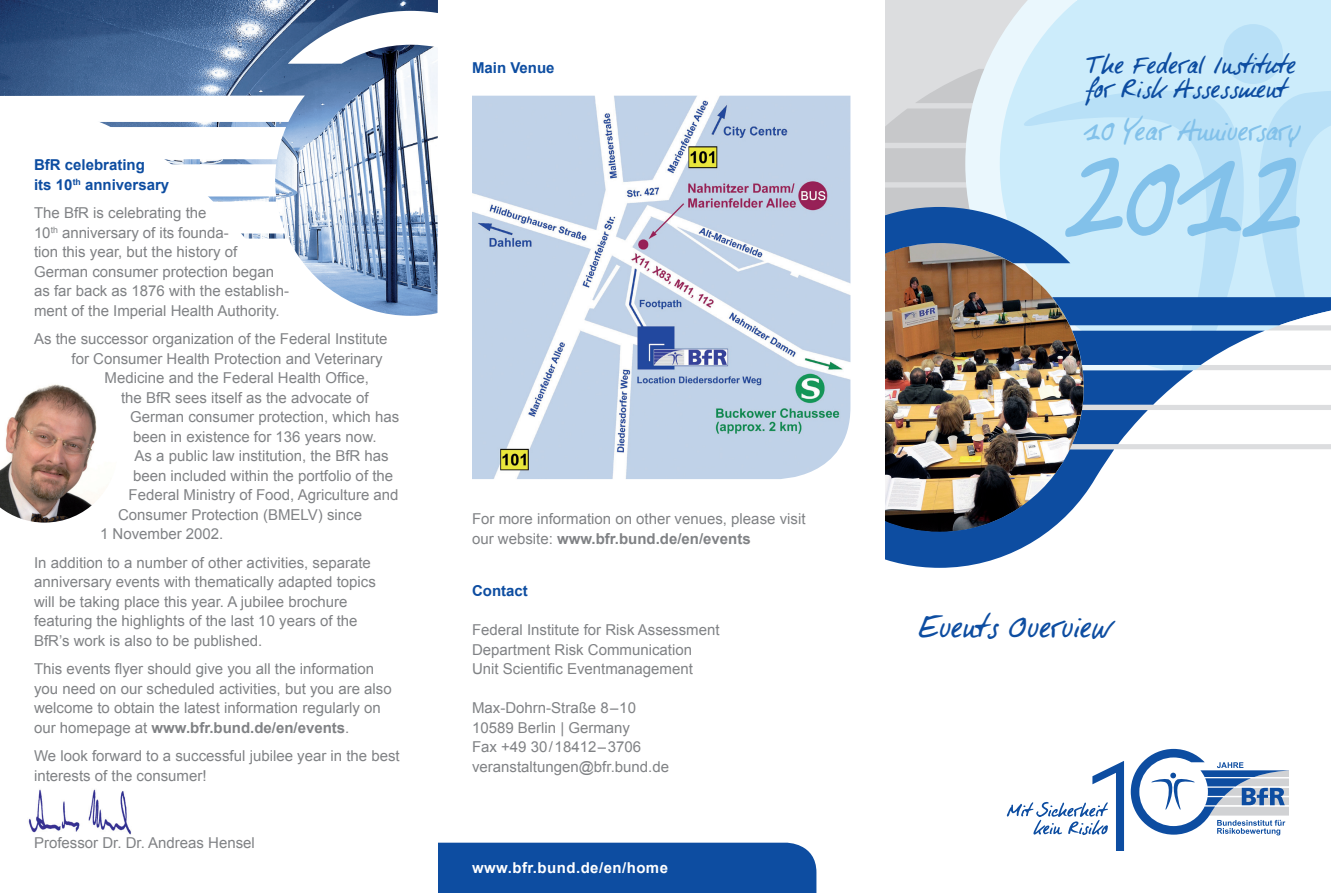
<style>
.page{position:relative;width:1331px;height:893px;background:#fff}
.page>*{position:absolute;margin:0;border:0;box-sizing:border-box;transform-origin:0 0}
.t1{font:34.5px "Priscriptum";color:#0d4da1}
.t2{font:31.5px "Priscriptum";color:#82c1ea}
.t3{font:28.5px/24px "Priscriptum";color:#0d4da1}
.t4{font:15px/19.5px "Arial";color:#808285}
.t5{font:700 15px/19.5px "Arial";color:#0d4da1}
.t6{font:700 15px "Arial";letter-spacing:.03em;color:#fff}
.s1{font-weight:700}
</style>
<div class="page">
<img style="left:28px;top:789px;width:103px;height:46px">
<img style="left:0;top:0;width:438px;height:11px">
<div style="left:885px;top:0;width:63px;height:69px;background:#dcdddf"></div>
<svg style="left:0;top:11px;width:438px;height:305px"></svg>
<svg style="left:948px;top:0;width:383px;height:69px;background:#cfeaf6"></svg>
<svg style="left:885px;top:488px;width:204px;height:80px"></svg>
<img style="left:472px;top:96px;width:332px;height:383px">
<div style="left:438px;top:843px;width:378px;height:50px;background:#0d4da1"></div>
<img style="left:0;top:384px;width:100px;height:139px">
<svg style="left:804px;top:69px;width:527px;height:419px"></svg>
<svg style="left:1131px;top:749px;width:157px;height:86px"></svg>
<svg style="left:1007px;top:761px;width:117px;height:89px"></svg>
<p class="t5" style="left:34px;top:156px;width:137px">BfR celebrating<br>its 10<sup>th</sup> anniversary</p>
<p class="t4" style="left:34px;top:203px;width:257px">The BfR is celebrating the<br>10<sup>th</sup> anniversary of its founda-<br>tion this year, but the history of German consumer protection began as far back as 1876 with the establish&shy;ment of the Imperial Health Authority.</p>
<p class="t4" style="left:34px;top:329px;width:355px">As the successor organization of the Federal Institute</p>
<p class="t4" style="left:72px;top:349px;width:312px">for Consumer Health Protection and Veterinary</p>
<p class="t4" style="left:105px;top:368px;width:266px">Medicine and the Federal Health Office,</p>
<p class="t4" style="left:121px;top:388px;width:249px">the BfR sees itself as the advocate of</p>
<p class="t4" style="left:130px;top:407px;width:271px">German consumer protection, which has</p>
<p class="t4" style="left:133px;top:427px;width:245px">been in existence for 136 years now.</p>
<p class="t4" style="left:135px;top:446px;width:256px">As a public law institution, the BfR has</p>
<p class="t4" style="left:133px;top:466px;width:262px">been included within the portfolio of the</p>
<p class="t4" style="left:129px;top:485px;width:272px">Federal Ministry of Food, Agriculture and</p>
<p class="t4" style="left:118px;top:505px;width:245px">Consumer Protection (BMELV) since</p>
<p class="t4" style="left:100px;top:524px;width:125px">1 November 2002.</p>
<p class="t4" style="left:34px;top:553px;width:343px">In addition to a number of other activities, separate anniversary events with thematically adapted topics will be taking place this year. A jubilee brochure featuring the highlights of the last 10 years of the BfR’s work is also to be published.</p>
<p class="t4" style="left:34px;top:659px;width:359px">This events flyer should give you all the information you need on our scheduled activities, but you are also welcome to obtain the latest information regularly on our homepage at <span class="s1">www.bfr.bund.de/en/events</span>.</p>
<p class="t4" style="left:34px;top:746px;width:367px">We look forward to a successful jubilee year in the best interests of the consumer!</p>
<p class="t4" style="left:34px;top:833px;width:222px">Professor Dr. Dr. Andreas Hensel</p>
<p class="t5" style="left:472px;top:58px;width:84px">Main Venue</p>
<p class="t4" style="left:472px;top:509px;width:335px">For more information on other venues, please visit our website: <span class="s1">www.bfr.bund.de/en/events</span></p>
<p class="t5" style="left:472px;top:581px;width:57px">Contact</p>
<p class="t4" style="left:472px;top:620px;width:249px">Federal Institute for Risk Assessment<br>Department Risk Communication<br>Unit Scientific Eventmanagement</p>
<p class="t4" style="left:472px;top:698px;width:199px">Max-Dohrn-Straße 8–10<br>10589 Berlin | Germany<br>Fax +49 30/18412–3706 veranstaltungen@bfr.bund.de</p>
<p class="t6" style="left:472px;top:858px;width:198px">www.bfr.bund.de/en/home</p>
<h3 class="t3" style="left:1086px;top:53px;width:211px">The Federal Institute for Risk Assessment</h3>
<h2 class="t2" style="left:1084px;top:108px;width:218px">10 Year Anniversary</h2>
<h1 class="t1" style="left:918px;top:602px;width:194px">Events Overview</h1>
</div>
